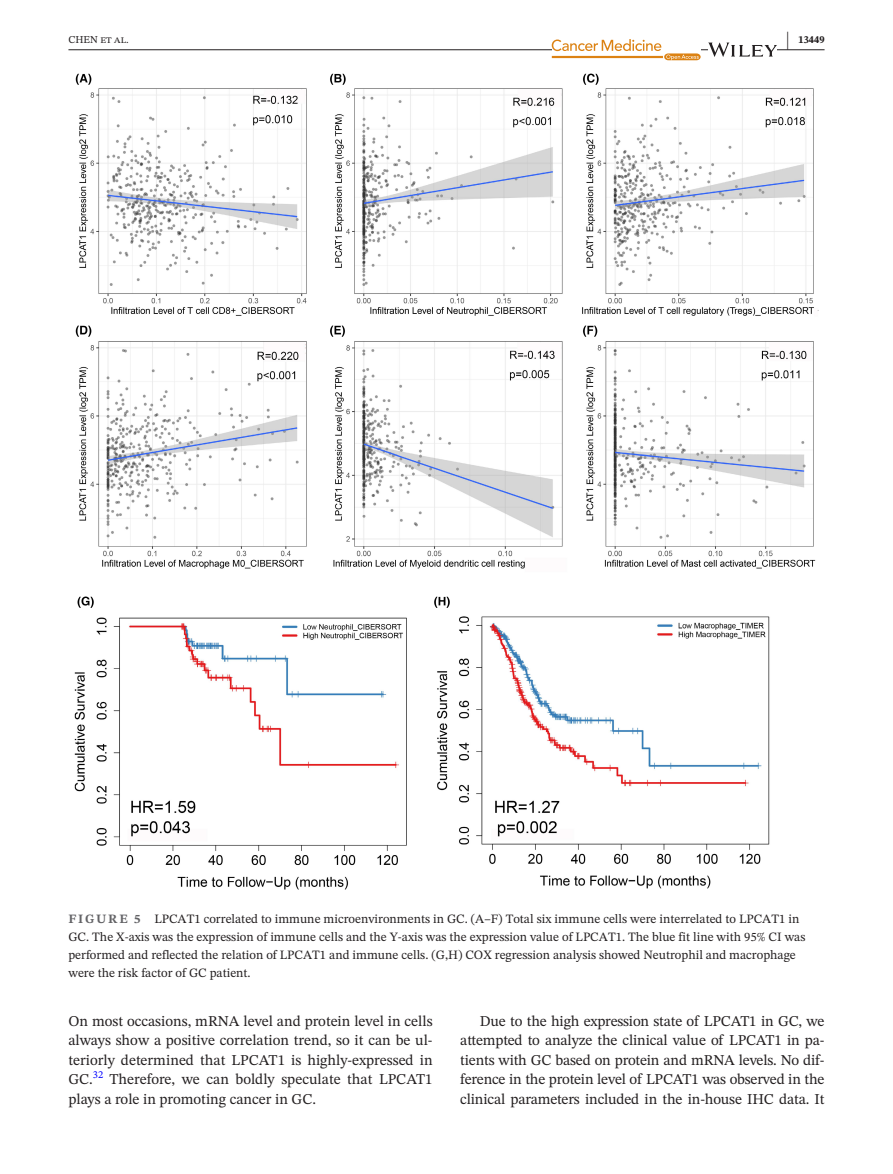
<style>
.page{position:relative;width:893px;height:1174px;background:#fff}
.page>*{position:absolute;margin:0;border:0;box-sizing:border-box;transform-origin:0 0}
.t1{font:700 21px "STIX Two Text";color:#231f20;scale:.42 1}
.t2{font:15px/19.5px "STIX Two Text";color:#231f20;text-align:justify}
.t3{font:12.75px/18px "STIX Two Text";color:#231f20}
.t4{font:10.5px "STIX Two Text";color:#231f20}
.t5{font:700 10.5px "STIX Two Text";color:#231f20}
.t6{font:10.5px "STIX Two Text";color:#00f}
.s1{font-weight:700;color:#636366}
</style>
<div class="page">
<hr style="left:68px;top:49px;width:756px;height:1px;background:#231f20">
<svg style="left:552px;top:39px;width:149px;height:21px"></svg>
<svg style="left:708px;top:43px;width:69px;height:14px"></svg>
<img style="left:74px;top:73px;width:745px;height:817px">
<h1 class="t1" style="left:787px;top:24px;width:8px">|</h1>
<p class="t4" style="left:68px;top:32px;width:62px">CHEN et al.</p>
<p class="t5" style="left:798px;top:32px;width:27px">13449</p>
<p class="t3" style="left:68px;top:910px;width:738px"><span class="s1">FIGURE 5</span> LPCAT1 correlated to immune microenvironments in GC. (A–F) Total six immune cells were interrelated to LPCAT1 in GC. The X-axis was the expression of immune cells and the Y-axis was the expression value of LPCAT1. The blue fit line with 95% CI was performed and reflected the relation of LPCAT1 and immune cells. (G,H) COX regression analysis showed Neutrophil and macrophage were the risk factor of GC patient.</p>
<p class="t2" style="left:68px;top:1011px;width:366px">On most occasions, mRNA level and protein level in cells always show a positive correlation trend, so it can be ul&shy;teriorly determined that LPCAT1 is highly-expressed in GC.</p>
<p class="t6" style="left:93px;top:1066px;width:12px">32</p>
<p class="t2" style="left:68px;top:1069px;width:366px;text-indent:41px">Therefore, we can boldly speculate that LPCAT1 plays a role in promoting cancer in GC.</p>
<p class="t2" style="left:460px;top:1011px;width:366px;text-indent:20px">Due to the high expression state of LPCAT1 in GC, we attempted to analyze the clinical value of LPCAT1 in pa&shy;tients with GC based on protein and mRNA levels. No dif&shy;ference in the protein level of LPCAT1 was observed in the clinical parameters included in the in-house IHC data. It</p>
</div>
